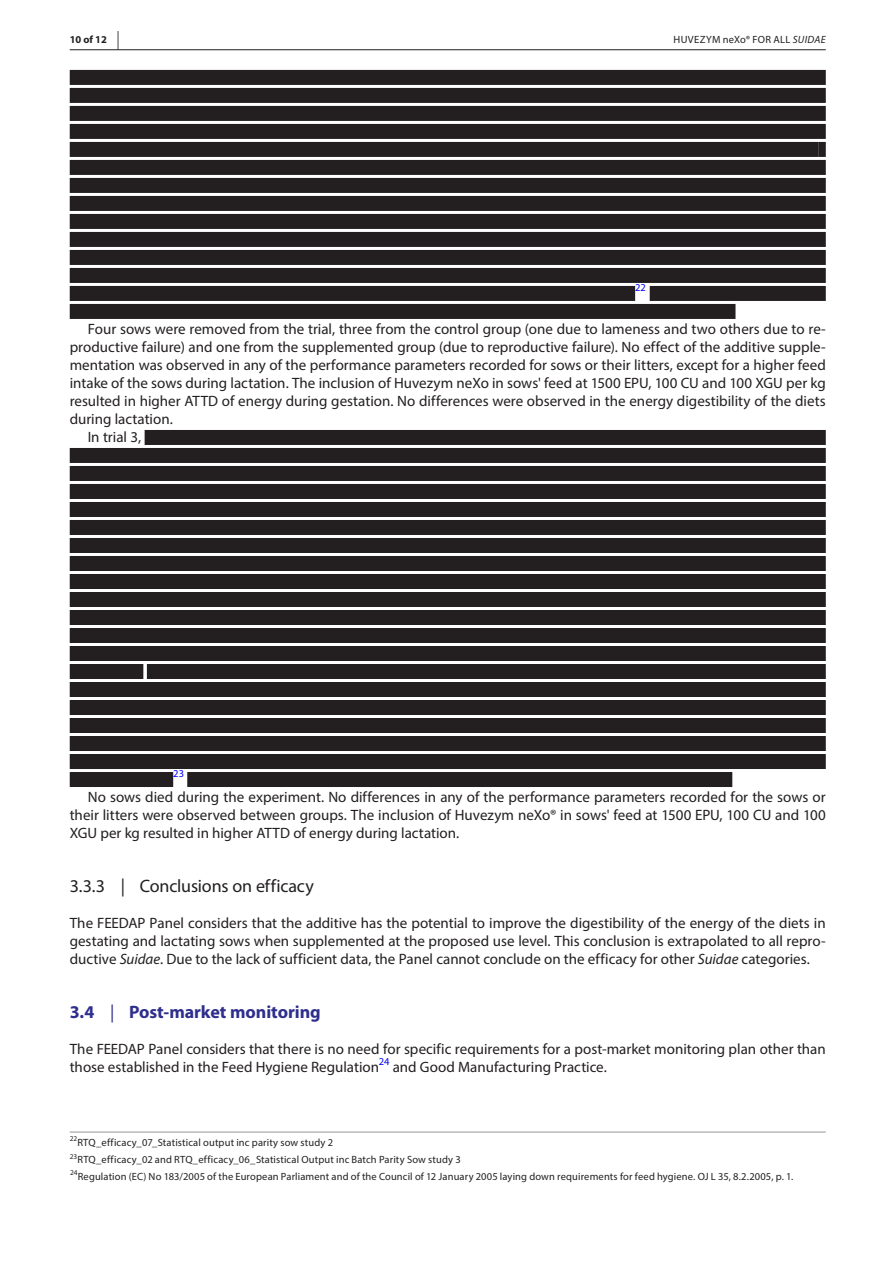
<style>
.page{position:relative;width:893px;height:1263px;background:#fff}
.page>*{position:absolute;margin:0;border:0;box-sizing:border-box;transform-origin:0 0}
.t1{font:18px "Myriad Pro";letter-spacing:-.005em;color:#231f20}
.t2{font:700 18px "Myriad Pro";letter-spacing:-.005em;color:#2e2e8d}
.t3{font:15px/18px "Myriad Pro";color:#231f20;text-align:justify}
.t4{font:10.5px "Myriad Pro";letter-spacing:.015em;color:#231f20}
.t5{font:700 10.5px "Myriad Pro";color:#231f20}
.t6{font:10.5px "Myriad Pro";color:#00f}
.t7{font:7.35px "Myriad Pro";color:#231f20}
.s1{font-size:18.6px}
.s2{font-style:italic}
.s3{font-weight:400}
</style>
<div class="page">
<hr style="left:70px;top:49px;width:756px;height:1px;background:#231f20">
<div style="left:70px;top:70px;width:756px;height:15px;background:#231f20"></div>
<div style="left:70px;top:88px;width:756px;height:15px;background:#231f20"></div>
<div style="left:70px;top:106px;width:756px;height:15px;background:#231f20"></div>
<div style="left:70px;top:124px;width:756px;height:15px;background:#231f20"></div>
<div style="left:70px;top:142px;width:749px;height:15px;background:#231f20"></div>
<div style="left:819px;top:142px;width:7px;height:15px;background:#231f20"></div>
<div style="left:70px;top:160px;width:756px;height:15px;background:#231f20"></div>
<div style="left:70px;top:178px;width:756px;height:15px;background:#231f20"></div>
<div style="left:70px;top:196px;width:756px;height:15px;background:#231f20"></div>
<div style="left:70px;top:214px;width:756px;height:15px;background:#231f20"></div>
<div style="left:70px;top:232px;width:756px;height:15px;background:#231f20"></div>
<div style="left:70px;top:250px;width:756px;height:15px;background:#231f20"></div>
<div style="left:70px;top:268px;width:756px;height:15px;background:#231f20"></div>
<div style="left:70px;top:286px;width:565px;height:15px;background:#231f20"></div>
<div style="left:650px;top:286px;width:176px;height:15px;background:#231f20"></div>
<div style="left:70px;top:304px;width:665px;height:15px;background:#231f20"></div>
<div style="left:145px;top:430px;width:681px;height:15px;background:#231f20"></div>
<div style="left:70px;top:448px;width:756px;height:15px;background:#231f20"></div>
<div style="left:70px;top:466px;width:756px;height:15px;background:#231f20"></div>
<div style="left:70px;top:484px;width:756px;height:15px;background:#231f20"></div>
<div style="left:70px;top:502px;width:756px;height:15px;background:#231f20"></div>
<div style="left:70px;top:520px;width:756px;height:15px;background:#231f20"></div>
<div style="left:70px;top:538px;width:756px;height:15px;background:#231f20"></div>
<div style="left:70px;top:556px;width:756px;height:15px;background:#231f20"></div>
<div style="left:70px;top:574px;width:756px;height:15px;background:#231f20"></div>
<div style="left:70px;top:592px;width:756px;height:15px;background:#231f20"></div>
<div style="left:70px;top:610px;width:756px;height:15px;background:#231f20"></div>
<div style="left:70px;top:628px;width:756px;height:15px;background:#231f20"></div>
<div style="left:70px;top:646px;width:756px;height:15px;background:#231f20"></div>
<div style="left:70px;top:664px;width:73px;height:15px;background:#231f20"></div>
<div style="left:147px;top:664px;width:679px;height:15px;background:#231f20"></div>
<div style="left:70px;top:682px;width:756px;height:15px;background:#231f20"></div>
<div style="left:70px;top:700px;width:756px;height:15px;background:#231f20"></div>
<div style="left:70px;top:718px;width:756px;height:15px;background:#231f20"></div>
<div style="left:70px;top:736px;width:756px;height:15px;background:#231f20"></div>
<div style="left:70px;top:754px;width:756px;height:15px;background:#231f20"></div>
<div style="left:70px;top:772px;width:103px;height:15px;background:#231f20"></div>
<div style="left:187px;top:772px;width:545px;height:15px;background:#231f20"></div>
<hr style="left:70px;top:1132px;width:756px;height:1px;background:#939598">
<p class="t5" style="left:70px;top:32px;width:51px">10 of 12 <span class="s1">|</span></p>
<p class="t4" style="left:673px;top:33px;width:154px">HUVEZYM neXo® FOR ALL <span class="s2">SUIDAE</span></p>
<p class="t6" style="left:635px;top:281px;width:12px">22</p>
<p class="t3" style="left:88px;top:320px;width:740px">Four sows were removed from the trial, three from the control group (one due to lameness and two others due to re-</p>
<p class="t3" style="left:70px;top:338px;width:757px">productive failure) and one from the supplemented group (due to reproductive failure). No effect of the additive supple-</p>
<p class="t3" style="left:70px;top:356px;width:758px">mentation was observed in any of the performance parameters recorded for sows or their litters, except for a higher feed</p>
<p class="t3" style="left:70px;top:374px;width:757px">intake of the sows during lactation. The inclusion of Huvezym neXo in sows' feed at 1500 EPU, 100 CU and 100 XGU per kg</p>
<p class="t3" style="left:70px;top:392px;width:757px">resulted in higher ATTD of energy during gestation. No differences were observed in the energy digestibility of the diets</p>
<p class="t3" style="left:70px;top:410px;width:105px">during lactation.</p>
<p class="t3" style="left:88px;top:428px;width:55px">In trial 3,</p>
<p class="t6" style="left:173px;top:767px;width:12px">23</p>
<p class="t3" style="left:70px;top:788px;width:758px;text-indent:18px">No sows died during the experiment. No differences in any of the performance parameters recorded for the sows or their litters were observed between groups. The inclusion of Huvezym neXo® in sows' feed at 1500 EPU, 100 CU and 100<br>XGU per kg resulted in higher ATTD of energy during lactation.</p>
<p class="t1" style="left:70px;top:875px;width:246px">3.3.3 | Conclusions on efficacy</p>
<p class="t3" style="left:70px;top:914px;width:758px">The FEEDAP Panel considers that the additive has the potential to improve the digestibility of the energy of the diets in gestating and lactating sows when supplemented at the proposed use level. This conclusion is extrapolated to all repro&shy;ductive <span class="s2">Suidae</span>. Due to the lack of sufficient data, the Panel cannot conclude on the efficacy for other <span class="s2">Suidae</span> categories.</p>
<p class="t2" style="left:70px;top:1000px;width:252px">3.4 <span class="s3">|</span> Post-market monitoring</p>
<p class="t3" style="left:70px;top:1040px;width:757px">The FEEDAP Panel considers that there is no need for specific requirements for a post-market monitoring plan other than those established in the Feed Hygiene Regulation</p>
<p class="t6" style="left:379px;top:1055px;width:12px">24</p>
<p class="t3" style="left:393px;top:1058px;width:216px">and Good Manufacturing Practice.</p>
<p class="t7" style="left:70px;top:1134px;width:9px">22</p>
<p class="t4" style="left:77px;top:1136px;width:257px">RTQ_efficacy_07_Statistical output inc parity sow study 2</p>
<p class="t7" style="left:70px;top:1152px;width:9px">23</p>
<p class="t4" style="left:77px;top:1153px;width:385px">RTQ_efficacy_02 and RTQ_efficacy_06_Statistical Output inc Batch Parity Sow study 3</p>
<p class="t7" style="left:70px;top:1168px;width:9px">24</p>
<p class="t4" style="left:78px;top:1170px;width:717px">Regulation (EC) No 183/2005 of the European Parliament and of the Council of 12 January 2005 laying down requirements for feed hygiene. OJ L 35, 8.2.2005, p. 1.</p>
</div>
